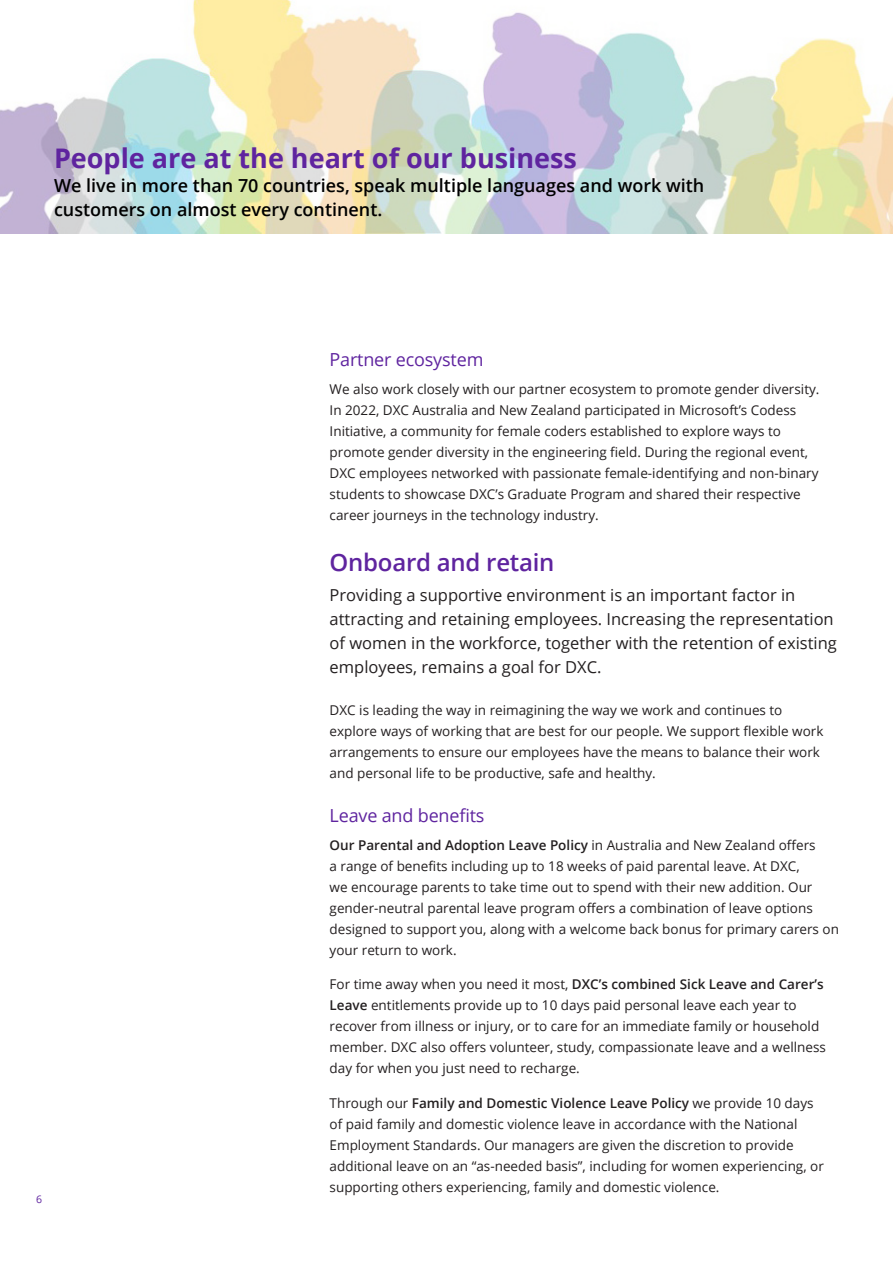
<style>
.page{position:relative;width:893px;height:1263px;background:#fff}
.page>*{position:absolute;margin:0;border:0;box-sizing:border-box;transform-origin:0 0}
.Heading_Bold_18_24pt{font:700 27px "Open Sans";color:#5f249f}
.Intro_Copy_Regular_1{font:600 24px "Open Sans";letter-spacing:-.01em;color:#5f249f}
.Heading_Bold_18_24pt-2{font:600 18px/24px "Open Sans";color:#000}
.Intro_Copy_Regular_1-2{font:18px "Open Sans";letter-spacing:-.01em;color:#5f249f}
.Body_Copy_Regular_9{font:16.5px/24px "Open Sans";color:#231f20}
.Body_Copy_Regular_9-2{font:13.5px/21px "Open Sans";color:#231f20}
.Page_number{font:10.5px "Open Sans";color:#5f249f}
.s1{font-weight:600}
</style>
<div class="page">
<img style="left:0;top:0;width:893px;height:234px">
<p class="Heading_Bold_18_24pt" style="left:54px;top:139px;width:524px">People are at the heart of our business</p>
<p class="Heading_Bold_18_24pt-2" style="left:54px;top:173px;width:652px">We live in more than 70 countries, speak multiple languages and work with customers on almost every continent.</p>
<p class="Page_number" style="left:36px;top:1191px;width:8px">6</p>
<p class="Intro_Copy_Regular_1-2" style="left:330px;top:347px;width:155px">Partner ecosystem</p>
<p class="Body_Copy_Regular_9-2" style="left:330px;top:378px;width:491px">We also work closely with our partner ecosystem to promote gender diversity.<br>In 2022, DXC Australia and New Zealand participated in Microsoft’s Codess Initiative, a community for female coders established to explore ways to promote gender diversity in the engineering field. During the regional event, DXC employees networked with passionate female-identifying and non-binary students to showcase DXC’s Graduate Program and shared their respective career journeys in the technology industry.</p>
<p class="Intro_Copy_Regular_1" style="left:330px;top:545px;width:226px">Onboard and retain</p>
<p class="Body_Copy_Regular_9" style="left:330px;top:583px;width:509px">Providing a supportive environment is an important factor in attracting and retaining employees. Increasing the representation of women in the workforce, together with the retention of existing employees, remains a goal for DXC.</p>
<p class="Body_Copy_Regular_9-2" style="left:330px;top:699px;width:495px">DXC is leading the way in reimagining the way we work and continues to explore ways of working that are best for our people. We support flexible work arrangements to ensure our employees have the means to balance their work and personal life to be productive, safe and healthy.</p>
<p class="Intro_Copy_Regular_1-2" style="left:330px;top:803px;width:156px">Leave and benefits</p>
<p class="Body_Copy_Regular_9-2" style="left:330px;top:834px;width:511px"><span class="s1">Our Parental and Adoption Leave Policy</span> in Australia and New Zealand offers<br>a range of benefits including up to 18 weeks of paid parental leave. At DXC,<br>we encourage parents to take time out to spend with their new addition. Our gender-neutral parental leave program offers a combination of leave options designed to support you, along with a welcome back bonus for primary carers on your return to work.</p>
<p class="Body_Copy_Regular_9-2" style="left:330px;top:973px;width:498px">For time away when you need it most, <span class="s1">DXC’s combined Sick Leave and Carer’s Leave</span> entitlements provide up to 10 days paid personal leave each year to recover from illness or injury, or to care for an immediate family or household member. DXC also offers volunteer, study, compassionate leave and a wellness day for when you just need to recharge.</p>
<p class="Body_Copy_Regular_9-2" style="left:330px;top:1092px;width:496px">Through our <span class="s1">Family and Domestic Violence Leave Policy</span> we provide 10 days of paid family and domestic violence leave in accordance with the National Employment Standards. Our managers are given the discretion to provide additional leave on an “as-needed basis”, including for women experiencing, or supporting others experiencing, family and domestic violence.</p>
</div>
